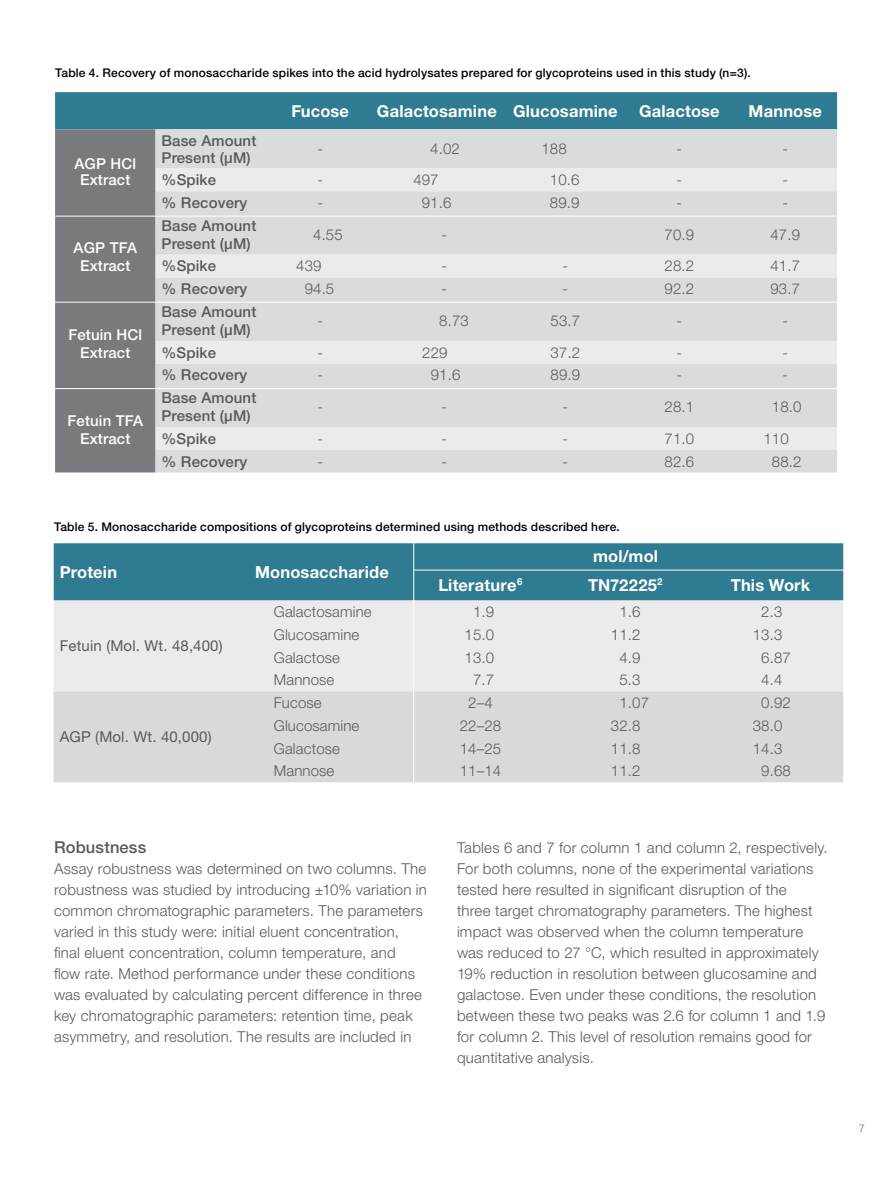
<style>
.page{position:relative;width:893px;height:1187px;background:#fff}
.page>*{position:absolute;margin:0;border:0;box-sizing:border-box;transform-origin:0 0}
.t1{font:700 16.5px "Helvetica Neue LT Std";letter-spacing:.01em;color:#fff}
.t2{font:500 16.5px "Helvetica Neue LT Std";letter-spacing:.01em;color:#58595b}
.t3{font:300 15px/21px "Helvetica Neue LT Std";letter-spacing:.015em;color:#58595b}
.t4{font:500 15px/18px "Helvetica Neue LT Std";letter-spacing:.01em;color:#58595b}
.t5{font:500 15px/18px "Helvetica Neue LT Std";letter-spacing:.01em;color:#fff;text-align:center}
.t6{font:15px "Helvetica Neue LT Std";letter-spacing:.01em;color:#58595b}
.t7{font:500 12px "Helvetica Neue LT Std";letter-spacing:.015em;color:#000}
.t8{font:300 condensed 10.5px "Helvetica Neue LT Std";color:#58595b}
</style>
<div class="page">
<svg style="left:55px;top:92px;width:782px;height:380px;background:#587b87"></svg>
<div style="left:156px;top:129px;width:681px;height:343px;background:#dadbdc"></div>
<svg style="left:156px;top:168px;width:681px;height:282px;background:#dfe0e1"></svg>
<hr style="left:51px;top:216px;width:798px;height:1px;background:#fff">
<hr style="left:48px;top:302px;width:798px;height:1px;background:#fff">
<hr style="left:50px;top:388px;width:798px;height:1px;background:#fff">
<div style="left:54px;top:543px;width:789px;height:57px;background:#2f7b91"></div>
<div style="left:54px;top:600px;width:789px;height:91px;background:#ebebec"></div>
<div style="left:54px;top:691px;width:789px;height:91px;background:#d8d9db"></div>
<hr style="left:413px;top:569px;width:436px;height:1px;background:#fff">
<hr style="left:413px;top:541px;width:1px;height:250px;background:#fff">
<p class="t7" style="left:55px;top:65px;width:697px">Table 4. Recovery of monosaccharide spikes into the acid hydrolysates prepared for glycoproteins used in this study (n=3).</p>
<p class="t1" style="left:291px;top:100px;width:59px">Fucose</p>
<p class="t1" style="left:377px;top:100px;width:242px">Galactosamine Glucosamine</p>
<p class="t1" style="left:639px;top:100px;width:82px">Galactose</p>
<p class="t1" style="left:748px;top:100px;width:75px">Mannose</p>
<p class="t5" style="left:74px;top:155px;width:63px;line-height:16.5px">AGP HCl<br>Extract</p>
<p class="t5" style="left:74px;top:239px;width:65px">AGP TFA<br>Extract</p>
<p class="t5" style="left:68px;top:325px;width:75px">Fetuin HCl<br>Extract</p>
<p class="t5" style="left:68px;top:411px;width:77px">Fetuin TFA<br>Extract</p>
<p class="t4" style="left:162px;top:132px;width:96px;line-height:16.5px">Base Amount<br>Present (µM)</p>
<p class="t3" style="left:317px;top:138px;width:7px">-</p>
<p class="t3" style="left:430px;top:138px;width:31px">4.02</p>
<p class="t3" style="left:541px;top:138px;width:27px">188</p>
<p class="t3" style="left:677px;top:138px;width:7px">-</p>
<p class="t3" style="left:782px;top:138px;width:7px">-</p>
<p class="t4" style="left:162px;top:171px;width:56px">%Spike</p>
<p class="t3" style="left:317px;top:169px;width:7px">-</p>
<p class="t3" style="left:413px;top:169px;width:27px">497</p>
<p class="t3" style="left:550px;top:169px;width:31px">10.6</p>
<p class="t3" style="left:677px;top:169px;width:7px">-</p>
<p class="t3" style="left:782px;top:169px;width:7px">-</p>
<p class="t4" style="left:162px;top:193px;width:87px">% Recovery</p>
<p class="t3" style="left:317px;top:192px;width:7px">-</p>
<p class="t3" style="left:422px;top:192px;width:31px">91.6</p>
<p class="t3" style="left:550px;top:192px;width:31px">89.9</p>
<p class="t3" style="left:677px;top:192px;width:7px">-</p>
<p class="t3" style="left:782px;top:192px;width:7px">-</p>
<p class="t4" style="left:162px;top:216px;width:96px">Base Amount<br>Present (µM)</p>
<p class="t3" style="left:313px;top:223px;width:31px">4.55</p>
<p class="t3" style="left:442px;top:223px;width:7px">-</p>
<p class="t3" style="left:664px;top:223px;width:31px">70.9</p>
<p class="t3" style="left:770px;top:223px;width:31px">47.9</p>
<p class="t4" style="left:162px;top:257px;width:56px">%Spike</p>
<p class="t3" style="left:296px;top:255px;width:27px">439</p>
<p class="t3" style="left:442px;top:255px;width:7px">-</p>
<p class="t3" style="left:563px;top:255px;width:7px">-</p>
<p class="t3" style="left:664px;top:255px;width:31px">28.2</p>
<p class="t3" style="left:770px;top:255px;width:31px">41.7</p>
<p class="t4" style="left:162px;top:280px;width:87px">% Recovery</p>
<p class="t3" style="left:305px;top:278px;width:31px">94.5</p>
<p class="t3" style="left:442px;top:278px;width:7px">-</p>
<p class="t3" style="left:563px;top:278px;width:7px">-</p>
<p class="t3" style="left:664px;top:278px;width:31px">92.2</p>
<p class="t3" style="left:770px;top:278px;width:31px">93.7</p>
<p class="t4" style="left:161px;top:302px;width:96px">Base Amount<br>Present (µM)</p>
<p class="t3" style="left:317px;top:310px;width:7px">-</p>
<p class="t3" style="left:439px;top:310px;width:31px">8.73</p>
<p class="t3" style="left:551px;top:310px;width:31px">53.7</p>
<p class="t3" style="left:677px;top:310px;width:7px">-</p>
<p class="t3" style="left:782px;top:310px;width:7px">-</p>
<p class="t4" style="left:161px;top:343px;width:56px">%Spike</p>
<p class="t3" style="left:317px;top:341px;width:7px">-</p>
<p class="t3" style="left:422px;top:341px;width:27px">229</p>
<p class="t3" style="left:551px;top:341px;width:31px">37.2</p>
<p class="t3" style="left:677px;top:341px;width:7px">-</p>
<p class="t3" style="left:782px;top:341px;width:7px">-</p>
<p class="t4" style="left:161px;top:366px;width:87px">% Recovery</p>
<p class="t3" style="left:317px;top:364px;width:7px">-</p>
<p class="t3" style="left:431px;top:364px;width:31px">91.6</p>
<p class="t3" style="left:551px;top:364px;width:31px">89.9</p>
<p class="t3" style="left:677px;top:364px;width:7px">-</p>
<p class="t3" style="left:782px;top:364px;width:7px">-</p>
<p class="t4" style="left:161px;top:388px;width:96px">Base Amount<br>Present (µM)</p>
<p class="t3" style="left:317px;top:396px;width:7px">-</p>
<p class="t3" style="left:442px;top:396px;width:7px">-</p>
<p class="t3" style="left:563px;top:396px;width:7px">-</p>
<p class="t3" style="left:664px;top:396px;width:31px">28.1</p>
<p class="t3" style="left:772px;top:396px;width:31px">18.0</p>
<p class="t4" style="left:161px;top:429px;width:56px">%Spike</p>
<p class="t3" style="left:317px;top:427px;width:7px">-</p>
<p class="t3" style="left:442px;top:427px;width:7px">-</p>
<p class="t3" style="left:563px;top:427px;width:7px">-</p>
<p class="t3" style="left:664px;top:427px;width:31px">71.0</p>
<p class="t3" style="left:763px;top:427px;width:27px">110</p>
<p class="t4" style="left:161px;top:452px;width:87px">% Recovery</p>
<p class="t3" style="left:317px;top:450px;width:7px">-</p>
<p class="t3" style="left:442px;top:450px;width:7px">-</p>
<p class="t3" style="left:563px;top:450px;width:7px">-</p>
<p class="t3" style="left:664px;top:450px;width:31px">82.6</p>
<p class="t3" style="left:772px;top:450px;width:31px">88.2</p>
<p class="t7" style="left:54px;top:519px;width:567px">Table 5. Monosaccharide compositions of glycoproteins determined using methods described here.</p>
<p class="t1" style="left:60px;top:561px;width:59px">Protein</p>
<p class="t1" style="left:255px;top:561px;width:135px">Monosaccharide</p>
<p class="t1" style="left:593px;top:546px;width:67px">mol/mol</p>
<p class="t1" style="left:438px;top:574px;width:85px">Literature<sup>6</sup></p>
<p class="t1" style="left:588px;top:574px;width:76px">TN72225<sup>2</sup></p>
<p class="t1" style="left:731px;top:574px;width:81px">This Work</p>
<p class="t6" style="left:60px;top:637px;width:164px">Fetuin (Mol. Wt. 48,400)</p>
<p class="t6" style="left:60px;top:728px;width:153px">AGP (Mol. Wt. 40,000)</p>
<p class="t3" style="left:274px;top:601px;width:99px">Galactosamine</p>
<p class="t3" style="left:473px;top:601px;width:23px">1.9</p>
<p class="t3" style="left:619px;top:601px;width:23px">1.6</p>
<p class="t3" style="left:761px;top:601px;width:23px">2.3</p>
<p class="t3" style="left:274px;top:623px;width:87px">Glucosamine</p>
<p class="t3" style="left:464px;top:623px;width:31px">15.0</p>
<p class="t3" style="left:611px;top:623px;width:31px">11.2</p>
<p class="t3" style="left:753px;top:623px;width:31px">13.3</p>
<p class="t3" style="left:274px;top:646px;width:68px">Galactose</p>
<p class="t3" style="left:464px;top:646px;width:31px">13.0</p>
<p class="t3" style="left:619px;top:646px;width:23px">4.9</p>
<p class="t3" style="left:761px;top:646px;width:31px">6.87</p>
<p class="t3" style="left:274px;top:669px;width:62px">Mannose</p>
<p class="t3" style="left:473px;top:669px;width:23px">7.7</p>
<p class="t3" style="left:619px;top:669px;width:23px">5.3</p>
<p class="t3" style="left:761px;top:669px;width:23px">4.4</p>
<p class="t3" style="left:274px;top:692px;width:49px">Fucose</p>
<p class="t3" style="left:468px;top:692px;width:26px">2–4</p>
<p class="t3" style="left:619px;top:692px;width:31px">1.07</p>
<p class="t3" style="left:761px;top:692px;width:31px">0.92</p>
<p class="t3" style="left:274px;top:714px;width:87px">Glucosamine</p>
<p class="t3" style="left:460px;top:714px;width:43px">22–28</p>
<p class="t3" style="left:611px;top:714px;width:31px">32.8</p>
<p class="t3" style="left:753px;top:714px;width:31px">38.0</p>
<p class="t3" style="left:274px;top:737px;width:68px">Galactose</p>
<p class="t3" style="left:460px;top:737px;width:43px">14–25</p>
<p class="t3" style="left:611px;top:737px;width:31px">11.8</p>
<p class="t3" style="left:753px;top:737px;width:31px">14.3</p>
<p class="t3" style="left:274px;top:760px;width:62px">Mannose</p>
<p class="t3" style="left:460px;top:760px;width:43px">11–14</p>
<p class="t3" style="left:611px;top:760px;width:31px">11.2</p>
<p class="t3" style="left:761px;top:760px;width:31px">9.68</p>
<p class="t2" style="left:54px;top:836px;width:94px">Robustness</p>
<p class="t3" style="left:54px;top:857px;width:374px">Assay robustness was determined on two columns. The robustness was studied by introducing ±10% variation in common chromatographic parameters. The parameters varied in this study were: initial eluent concentration, final eluent concentration, column temperature, and<br>flow rate. Method performance under these conditions was evaluated by calculating percent difference in three key chromatographic parameters: retention time, peak asymmetry, and resolution. The results are included in</p>
<p class="t3" style="left:457px;top:836px;width:372px">Tables 6 and 7 for column 1 and column 2, respectively.<br>For both columns, none of the experimental variations tested here resulted in significant disruption of the<br>three target chromatography parameters. The highest impact was observed when the column temperature was reduced to 27 °C, which resulted in approximately 19% reduction in resolution between glucosamine and galactose. Even under these conditions, the resolution between these two peaks was 2.6 for column 1 and 1.9 for column 2. This level of resolution remains good for quantitative analysis.</p>
<p class="t8" style="left:859px;top:1122px;width:7px">7</p>
</div>
